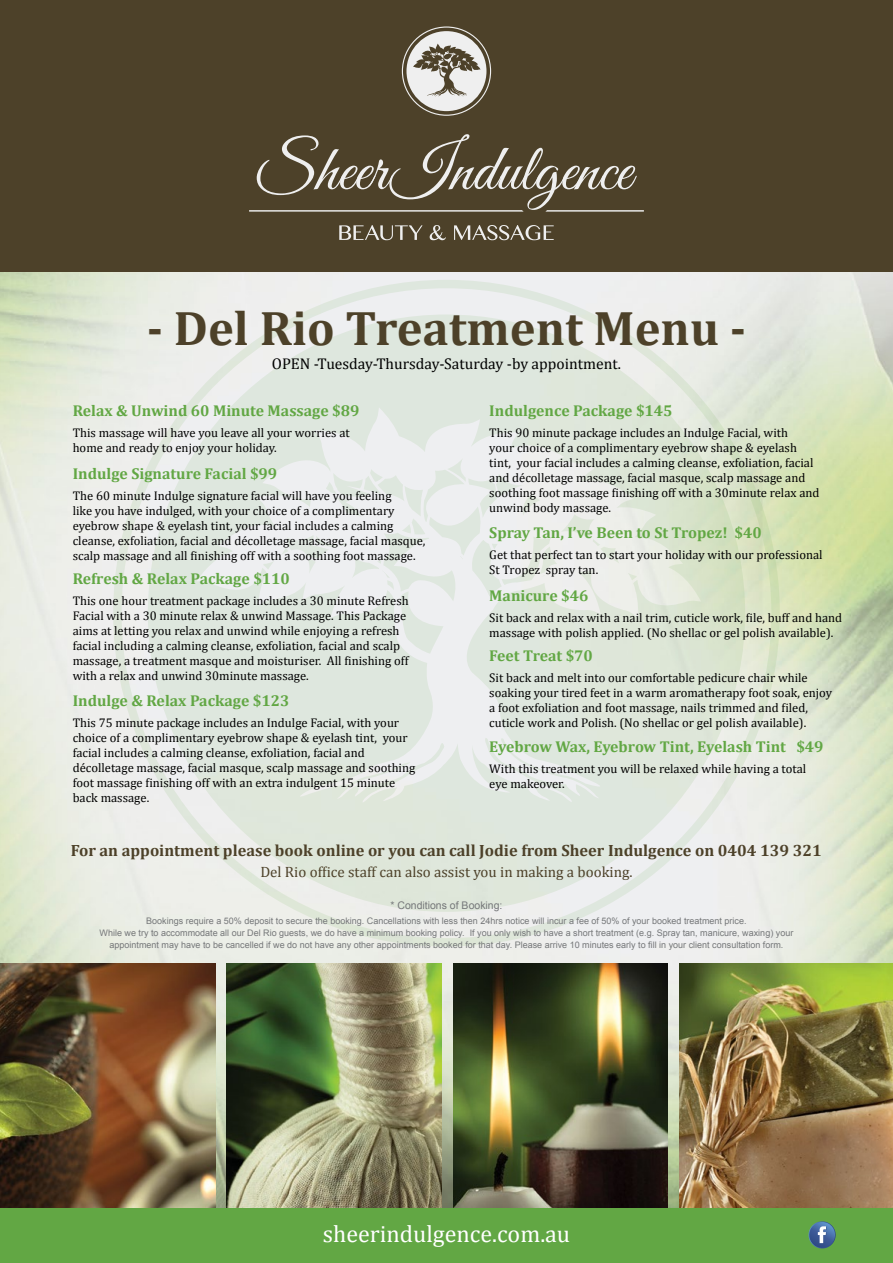
<style>
.page{position:relative;width:893px;height:1263px;background:#fff}
.page>*{position:absolute;margin:0;border:0;box-sizing:border-box;transform-origin:0 0}
.t1{font:700 48.75px "Cambria";color:#4d4129}
.t2{font:24px "Cambria";color:#fff}
.t3{font:700 16.35px "Cambria";color:#4d4129}
.t4{font:700 15.75px "Cambria";color:#62a744}
.t5{font:15.6px "Cambria";color:#000}
.t6{font:15px "Cambria";color:#4d4129}
.t7{font:12.6px/15px "Cambria";color:#000}
.t8{font:10.5px "Arial";color:#757779}
.t9{font:9px/12px "Arial";color:#757779;text-align:center}
</style>
<div class="page">
<img style="left:0;top:271px;width:893px;height:938px">
<div style="left:0;top:0;width:893px;height:271px;background:#4d4129"></div>
<svg style="left:339px;top:225px;width:84px;height:15px"></svg>
<svg style="left:430px;top:225px;width:16px;height:15px"></svg>
<svg style="left:454px;top:225px;width:100px;height:15px"></svg>
<svg style="left:249px;top:134px;width:395px;height:78px"></svg>
<svg style="left:402px;top:26px;width:89px;height:90px"></svg>
<img style="left:453px;top:964px;width:215px;height:245px">
<img style="left:0;top:964px;width:215px;height:245px">
<img style="left:227px;top:964px;width:214px;height:245px">
<img style="left:679px;top:964px;width:214px;height:245px">
<svg style="left:113px;top:280px;width:667px;height:666px;background:#e8ebe4"></svg>
<svg style="left:148px;top:314px;width:597px;height:598px;background:#e2e8e0"></svg>
<svg style="left:628px;top:573px;width:9px;height:7px"></svg>
<svg style="left:281px;top:458px;width:338px;height:196px;background:#e8ebe8"></svg>
<div style="left:0;top:1209px;width:893px;height:54px;background:#62a744"></div>
<svg style="left:808px;top:1221px;width:28px;height:28px"></svg>
<h1 class="t1" style="left:147px;top:294px;width:601px">- Del Rio Treatment Menu -</h1>
<p class="t5" style="left:272px;top:354px;width:351px">OPEN -Tuesday-Thursday-Saturday -by appointment.</p>
<p class="t4" style="left:73px;top:400px;width:288px">Relax &amp; Unwind 60 Minute Massage $89</p>
<p class="t7" style="left:73px;top:425px;width:279px">This massage will have you leave all your worries at home and ready to enjoy your holiday.</p>
<p class="t4" style="left:73px;top:463px;width:206px">Indulge Signature Facial $99</p>
<p class="t7" style="left:73px;top:488px;width:354px">The 60 minute Indulge signature facial will have you feeling<br>like you have indulged, with your choice of a complimentary eyebrow shape &amp; eyelash tint, your facial includes a calming cleanse, exfoliation, facial and décolletage massage, facial masque, scalp massage and all finishing off with a soothing foot massage.</p>
<p class="t4" style="left:73px;top:568px;width:219px">Refresh &amp; Relax Package $110</p>
<p class="t7" style="left:73px;top:593px;width:338px">This one hour treatment package includes a 30 minute Refresh Facial with a 30 minute relax &amp; unwind Massage. This Package aims at letting you relax and unwind while enjoying a refresh facial including a calming cleanse, exfoliation, facial and scalp massage, a treatment masque and moisturiser. All finishing off with a relax and unwind 30minute massage.</p>
<p class="t4" style="left:73px;top:689px;width:218px">Indulge &amp; Relax Package $123</p>
<p class="t7" style="left:73px;top:715px;width:344px">This 75 minute package includes an Indulge Facial, with your choice of a complimentary eyebrow shape &amp; eyelash tint, your facial includes a calming cleanse, exfoliation, facial and décolletage massage, facial masque, scalp massage and soothing foot massage finishing off with an extra indulgent 15 minute back massage.</p>
<p class="t4" style="left:489px;top:400px;width:185px">Indulgence Package $145</p>
<p class="t7" style="left:489px;top:425px;width:332px">This 90 minute package includes an Indulge Facial, with<br>your choice of a complimentary eyebrow shape &amp; eyelash tint, your facial includes a calming cleanse, exfoliation, facial and décolletage massage, facial masque, scalp massage and soothing foot massage finishing off with a 30minute relax and unwind body massage.</p>
<p class="t4" style="left:489px;top:521px;width:274px">Spray Tan, I’ve Been to St Tropez! $40</p>
<p class="t7" style="left:489px;top:547px;width:335px">Get that perfect tan to start your holiday with our professional<br>St Tropez spray tan.</p>
<p class="t4" style="left:489px;top:584px;width:101px">Manicure $46</p>
<p class="t7" style="left:489px;top:610px;width:354px">Sit back and relax with a nail trim, cuticle work, file, buff and hand massage with polish applied. (No shellac or gel polish available).</p>
<p class="t4" style="left:489px;top:644px;width:105px">Feet Treat $70</p>
<p class="t7" style="left:489px;top:670px;width:344px">Sit back and melt into our comfortable pedicure chair while soaking your tired feet in a warm aromatherapy foot soak, enjoy a foot exfoliation and foot massage, nails trimmed and filed, cuticle work and Polish. (No shellac or gel polish available).</p>
<p class="t4" style="left:489px;top:736px;width:336px">Eyebrow Wax, Eyebrow Tint, Eyelash Tint $49</p>
<p class="t7" style="left:489px;top:762px;width:318px">With this treatment you will be relaxed while having a total eye makeover.</p>
<p class="t3" style="left:71px;top:839px;width:752px">For an appointment please book online or you can call Jodie from Sheer Indulgence on 0404 139 321</p>
<p class="t6" style="left:260px;top:863px;width:374px">Del Rio office staff can also assist you in making a booking.</p>
<p class="t8" style="left:390px;top:898px;width:114px">* Conditions of Booking:</p>
<p class="t9" style="left:100px;top:915px;width:695px">Bookings require a 50% deposit to secure the booking. Cancellations with less then 24hrs notice will incur a fee of 50% of your booked treatment price.<br>While we try to accommodate all our Del Rio guests, we do have a minimum booking policy. If you only wish to have a short treatment (e.g. Spray tan, manicure, waxing) your appointment may have to be cancelled if we do not have any other appointments booked for that day. Please arrive 10 minutes early to fill in your client consultation form.</p>
<h2 class="t2" style="left:323px;top:1219px;width:249px">sheerindulgence.com.au</h2>
</div>
